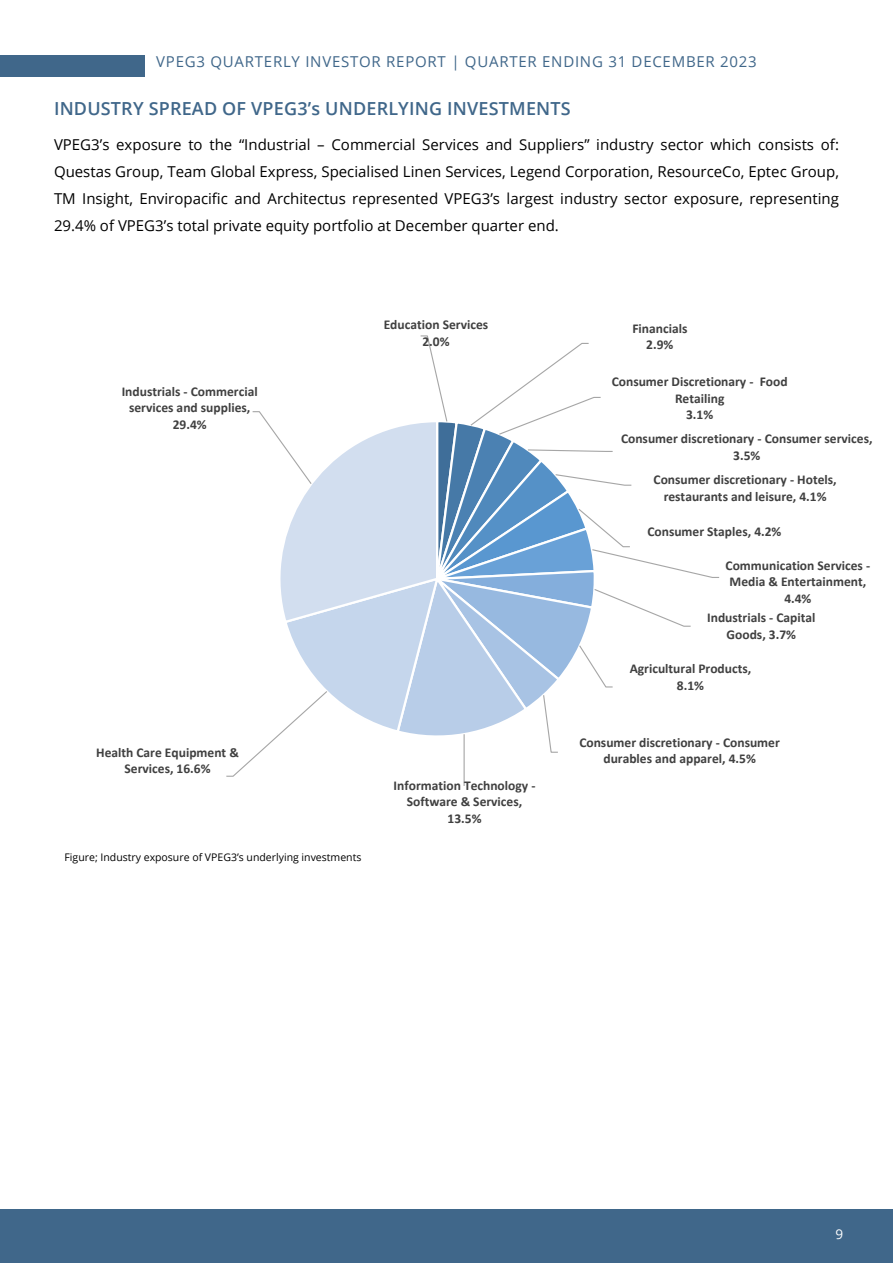
<style>
.page{position:relative;width:893px;height:1263px;background:#fff}
.page>*{position:absolute;margin:0;border:0;box-sizing:border-box;transform-origin:0 0}
.t1{font:600 18px "Open Sans";letter-spacing:.01em;color:#40678a}
.t2{font:15px/27px "Open Sans";color:#000;text-align:justify}
.t3{font:15px "Open Sans";letter-spacing:.05em;color:#40678a}
.t4{font:700 13.5px/16.5px "Calibri";color:#404040;text-align:center}
.t5{font:13.5px "Open Sans";color:#fff}
.t6{font:10.5px "Open Sans";color:#000}
</style>
<div class="page">
<div style="left:1px;top:55px;width:144px;height:22px;background:#40678a"></div>
<div style="left:0;top:1210px;width:893px;height:53px;background:#40678a"></div>
<hr style="left:464px;top:734px;width:1px;height:52px;background:#a6a6a6">
<svg style="left:226px;top:335px;width:494px;height:442px"></svg>
<p class="t3" style="left:156px;top:51px;width:602px">VPEG3 QUARTERLY INVESTOR REPORT | QUARTER ENDING 31 DECEMBER 2023</p>
<p class="t1" style="left:54px;top:96px;width:518px">INDUSTRY SPREAD OF VPEG3’s UNDERLYING INVESTMENTS</p>
<p class="t2" style="left:54px;top:130px;width:786px">VPEG3’s exposure to the “Industrial – Commercial Services and Suppliers” industry sector which consists of:<br>Questas Group, Team Global Express, Specialised Linen Services, Legend Corporation, ResourceCo, Eptec Group, TM Insight, Enviropacific and Architectus represented VPEG3’s largest industry sector exposure, representing 29.4% of VPEG3’s total private equity portfolio at December quarter end.</p>
<p class="t4" style="left:122px;top:383px;width:137px">Industrials - Commercial services and supplies,<br>29.4%</p>
<p class="t4" style="left:96px;top:744px;width:144px">Health Care Equipment &amp;<br>Services, 16.6%</p>
<p class="t6" style="left:65px;top:850px;width:298px">Figure; Industry exposure of VPEG3’s underlying investments</p>
<p class="t4" style="left:384px;top:316px;width:106px">Education Services<br>2.0%</p>
<p class="t4" style="left:632px;top:320px;width:57px">Financials<br>2.9%</p>
<p class="t4" style="left:612px;top:373px;width:177px">Consumer Discretionary - Food<br>Retailing<br>3.1%</p>
<p class="t4" style="left:621px;top:430px;width:253px">Consumer discretionary - Consumer services,<br>3.5%</p>
<p class="t4" style="left:654px;top:471px;width:185px">Consumer discretionary - Hotels, restaurants and leisure, 4.1%</p>
<p class="t4" style="left:647px;top:523px;width:136px">Consumer Staples, 4.2%</p>
<p class="t4" style="left:725px;top:557px;width:146px">Communication Services -<br>Media &amp; Entertainment,<br>4.4%</p>
<p class="t4" style="left:707px;top:609px;width:110px">Industrials - Capital<br>Goods, 3.7%</p>
<p class="t4" style="left:630px;top:660px;width:123px">Agricultural Products,<br>8.1%</p>
<p class="t4" style="left:394px;top:777px;width:143px">Information Technology -<br>Software &amp; Services,<br>13.5%</p>
<p class="t4" style="left:579px;top:734px;width:202px">Consumer discretionary - Consumer durables and apparel, 4.5%</p>
<p class="t5" style="left:836px;top:1224px;width:9px">9</p>
</div>
